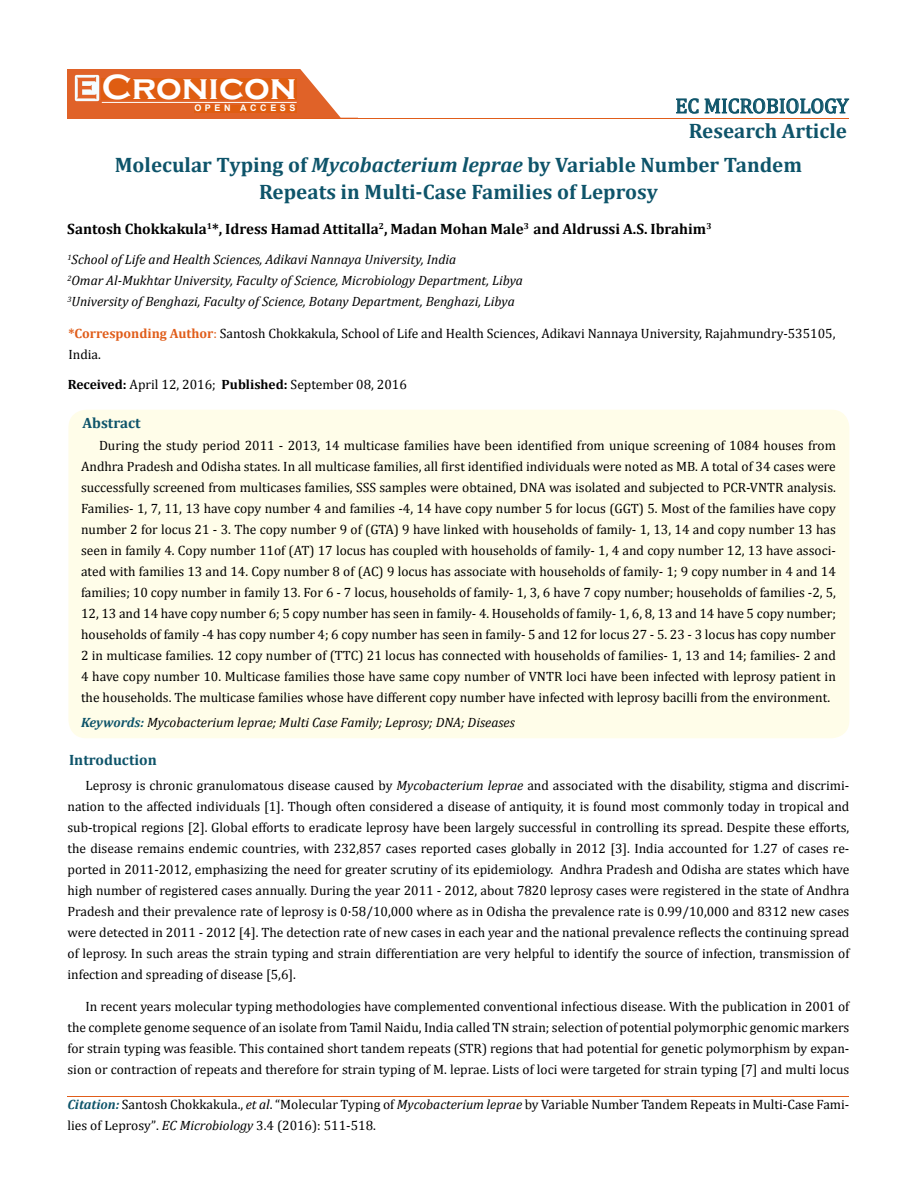
<style>
.page{position:relative;width:917px;height:1190px;background:#fff}
.page>*{position:absolute;margin:0;border:0;box-sizing:border-box;transform-origin:0 0}
.t1{font:700 36px "Copperplate Gothic";color:#fff}
.t2{font:700 21px/34.2px "Cambria";color:#0e546a}
.t3{font:21px "Cambria";color:#0e546a}
.t4{font:700 15px "Cambria";color:#000}
.t5{font:700 15px "Cambria";color:#0e546a}
.t6{font:13.5px/21px "Cambria";color:#000;text-align:justify}
.t7{font:italic 13.5px/21px "Cambria";color:#000}
.t8{font:700 9px "Arial";letter-spacing:.4em;color:#fff}
.s1{font-style:italic}
.s2{font-weight:700;color:#e05d1a}
.s3{color:#e05d1a}
.s4{font-weight:700}
.s5{font-weight:700;color:#0e546a}
.s6{font-weight:700;font-style:italic;color:#0e546a}
.s7{font-size:13.35px}
</style>
<div class="page">
<div style="left:67px;top:70px;width:290px;height:49px;background:#e06228"></div>
<svg style="left:300px;top:69px;width:58px;height:49px"></svg>
<img style="left:75px;top:75px;width:24px;height:26px">
<div style="left:102px;top:79px;width:195px;height:21px;background:#df5d11"></div>
<div style="left:194px;top:105px;width:103px;height:7px;background:#df5d11"></div>
<svg style="left:676px;top:98px;width:173px;height:16px"></svg>
<hr style="left:102px;top:102px;width:194px;height:1px;background:#fff">
<hr style="left:279px;top:118px;width:569px;height:1px;background:#e05d1a">
<hr style="left:67px;top:1096px;width:782px;height:1px;background:#e05d1a">
<div style="left:68px;top:410px;width:781px;height:328px;background:#fffde9;border-radius:18px"></div>
<h1 class="t1" style="left:102px;top:68px;width:196px">Cronicon</h1>
<p class="t8" style="left:194px;top:102px;width:103px">OPEN ACCESS</p>
<h2 class="t3" style="left:675px;top:93px;width:175px">EC MICROBIOLOGY</h2>
<h2 class="t2" style="left:115px;top:113px;width:733px;text-indent:574px">Research Article<br>Molecular Typing of <span class="s1">Mycobacterium leprae</span> by Variable Number Tandem</h2>
<h2 class="t2" style="left:259px;top:174px;width:400px">Repeats in Multi-Case Families of Leprosy</h2>
<p class="t4" style="left:67px;top:218px;width:645px">Santosh Chokkakula<sup>1</sup>*, Idress Hamad Attitalla<sup>2</sup>, Madan Mohan Male<sup>3</sup> and Aldrussi A.S. Ibrahim<sup>3</sup></p>
<p class="t7" style="left:67px;top:248px;width:457px"><sup>1</sup>School of Life and Health Sciences, Adikavi Nannaya University, India<br><sup>2</sup>Omar Al-Mukhtar University, Faculty of Science, Microbiology Department, Libya<br><sup>3</sup>University of Benghazi, Faculty of Science, Botany Department, Benghazi, Libya</p>
<p class="t6" style="left:68px;top:322px;width:768px"><span class="s2">*Corresponding Author</span><span class="s3">:</span> Santosh Chokkakula, School of Life and Health Sciences, Adikavi Nannaya University, Rajahmundry-535105,<br>India.</p>
<p class="t6" style="left:68px;top:374px;width:341px"><span class="s4">Received:</span> April 12, 2016; <span class="s4">Published:</span> September 08, 2016</p>
<p class="t5" style="left:82px;top:412px;width:60px">Abstract</p>
<p class="t6" style="left:81px;top:435px;width:756px;text-indent:18px">During the study period 2011 - 2013, 14 multicase families have been identified from unique screening of 1084 houses from Andhra Pradesh and Odisha states. In all multicase families, all first identified individuals were noted as MB. A total of 34 cases were successfully screened from multicases families, SSS samples were obtained, DNA was isolated and subjected to PCR-VNTR analysis.<br>Families- 1, 7, 11, 13 have copy number 4 and families -4, 14 have copy number 5 for locus (GGT) 5. Most of the families have copy number 2 for locus 21 - 3. The copy number 9 of (GTA) 9 have linked with households of family- 1, 13, 14 and copy number 13 has seen in family 4. Copy number 11of (AT) 17 locus has coupled with households of family- 1, 4 and copy number 12, 13 have associ&shy;ated with families 13 and 14. Copy number 8 of (AC) 9 locus has associate with households of family- 1; 9 copy number in 4 and 14 families; 10 copy number in family 13. For 6 - 7 locus, households of family- 1, 3, 6 have 7 copy number; households of families -2, 5, 12, 13 and 14 have copy number 6; 5 copy number has seen in family- 4. Households of family- 1, 6, 8, 13 and 14 have 5 copy number; households of family -4 has copy number 4; 6 copy number has seen in family- 5 and 12 for locus 27 - 5. 23 - 3 locus has copy number 2 in multicase families. 12 copy number of (TTC) 21 locus has connected with households of families- 1, 13 and 14; families- 2 and 4 have copy number 10. Multicase families those have same copy number of VNTR loci have been infected with leprosy patient in the households. The multicase families whose have different copy number have infected with leprosy bacilli from the environment.</p>
<p class="t7" style="left:81px;top:711px;width:435px"><span class="s5">Keywords:</span> Mycobacterium leprae; Multi Case Family; Leprosy; DNA; Diseases</p>
<p class="t5" style="left:69px;top:749px;width:89px">Introduction</p>
<p class="t6" style="left:67px;top:774px;width:783px;text-indent:18px">Leprosy is chronic granulomatous disease caused by <span class="s1">Mycobacterium leprae</span> and associated with the disability, stigma and discrimi&shy;nation to the affected individuals [1]. Though often considered a disease of antiquity, it is found most commonly today in tropical and sub-tropical regions [2]. Global efforts to eradicate leprosy have been largely successful in controlling its spread. Despite these efforts, the disease remains endemic countries, with 232,857 cases reported cases globally in 2012 [3]. India accounted for 1.27 of cases re&shy;ported in 2011-2012, emphasizing the need for greater scrutiny of its epidemiology. Andhra Pradesh and Odisha are states which have high number of registered cases annually. During the year 2011 - 2012, about 7820 leprosy cases were registered in the state of Andhra Pradesh and their prevalence rate of leprosy is 0·58/10,000 where as in Odisha the prevalence rate is 0.99/10,000 and 8312 new cases were detected in 2011 - 2012 [4]. The detection rate of new cases in each year and the national prevalence reflects the continuing spread of leprosy. In such areas the strain typing and strain differentiation are very helpful to identify the source of infection, transmission of infection and spreading of disease [5,6].</p>
<p class="t6" style="left:67px;top:995px;width:783px;text-indent:18px">In recent years molecular typing methodologies have complemented conventional infectious disease. With the publication in 2001 of the complete genome sequence of an isolate from Tamil Naidu, India called TN strain; selection of potential polymorphic genomic markers for strain typing was feasible. This contained short tandem repeats (STR) regions that had potential for genetic polymorphism by expan&shy;sion or contraction of repeats and therefore for strain typing of M. leprae. Lists of loci were targeted for strain typing [7] and multi locus</p>
<p class="t6" style="left:67px;top:1093px;width:783px"><span class="s6">Citation:</span> Santosh Chokkakula., <span class="s1">et al</span>. “Molecular Typing of <span class="s1">Mycobacterium leprae</span> by Variable Number Tandem Repeats in Multi-Case Fami&shy;lies of Leprosy”<span class="s7">.</span> <span class="s1">EC Microbiology</span> <span class="s7">3</span>.4 (2016): 511-518.</p>
</div>
